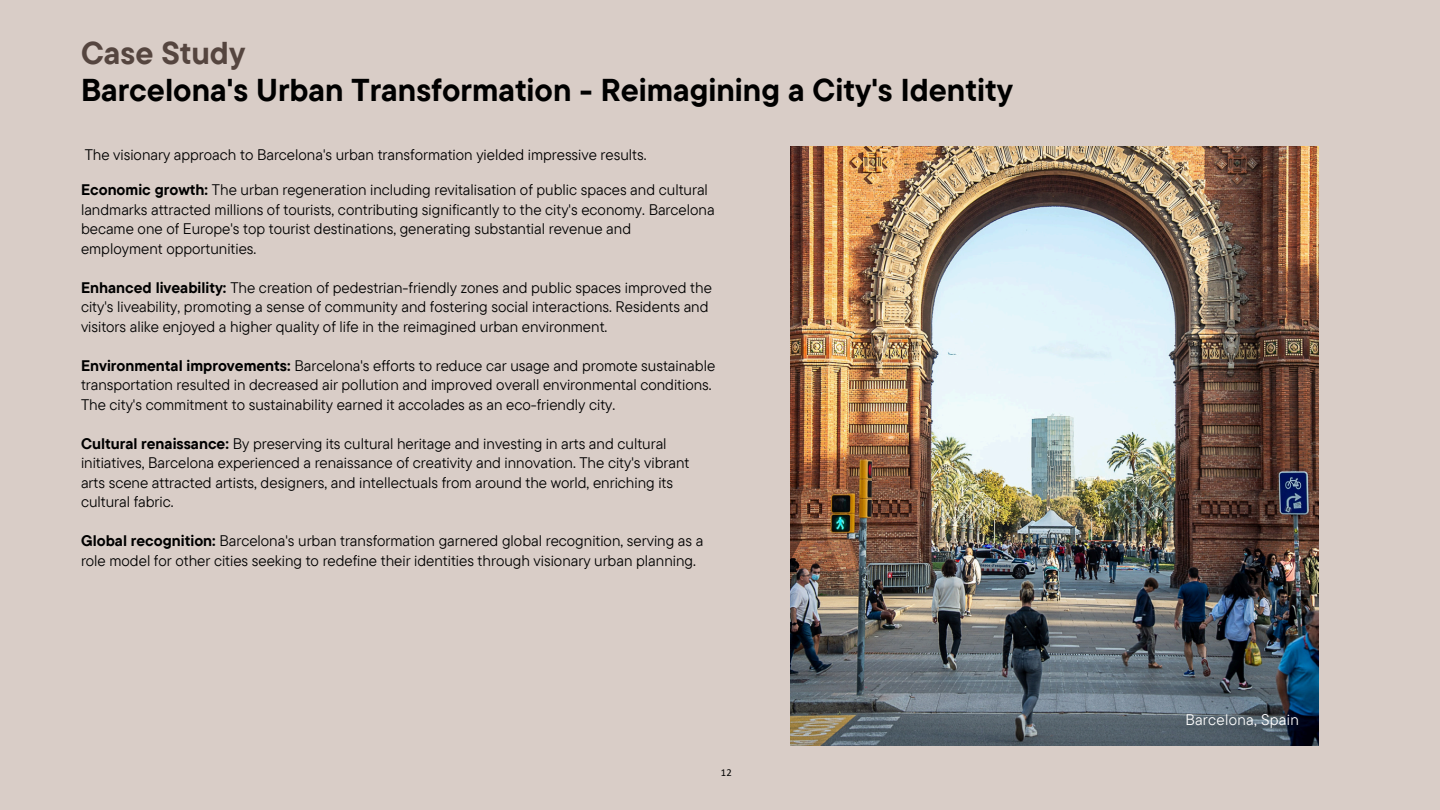
<style>
.page{position:relative;width:1440px;height:810px;background:#d9cdc7}
.page>*{position:absolute;margin:0;border:0;box-sizing:border-box;transform-origin:0 0}
.t1{font:700 31.5px/37.5px "TT Commons Pro";color:#000}
.t2{font:15.3px/19.5px "TT Commons Pro";color:#000}
.t3{font:15.3px "TT Commons Pro";letter-spacing:.02em;color:#fff}
.t4{font:10.6px "Calibri";color:#000}
.s1{color:#55453f}
.s2{font-weight:700}
</style>
<div class="page">
<img style="left:790px;top:146px;width:529px;height:599px">
<p class="t1" style="left:81px;top:33px;width:933px"><span class="s1">Case Study<br></span>Barcelona's Urban Transformation - Reimagining a City's Identity</p>
<p class="t2" style="left:85px;top:144px;width:563px">The visionary approach to Barcelona's urban transformation yielded impressive results.</p>
<p class="t2" style="left:81px;top:180px;width:635px"><span class="s2">Economic growth:</span> The urban regeneration including revitalisation of public spaces and cultural landmarks attracted millions of tourists, contributing significantly to the city's economy. Barcelona became one of Europe's top tourist destinations, generating substantial revenue and employment opportunities.</p>
<p class="t2" style="left:81px;top:277px;width:632px"><span class="s2">Enhanced liveability:</span> The creation of pedestrian-friendly zones and public spaces improved the city's liveability, promoting a sense of community and fostering social interactions. Residents and visitors alike enjoyed a higher quality of life in the reimagined urban environment.</p>
<p class="t2" style="left:81px;top:355px;width:636px"><span class="s2">Environmental improvements:</span> Barcelona's efforts to reduce car usage and promote sustainable transportation resulted in decreased air pollution and improved overall environmental conditions.<br>The city's commitment to sustainability earned it accolades as an eco-friendly city.</p>
<p class="t2" style="left:81px;top:433px;width:610px"><span class="s2">Cultural renaissance:</span> By preserving its cultural heritage and investing in arts and cultural initiatives, Barcelona experienced a renaissance of creativity and innovation. The city's vibrant arts scene attracted artists, designers, and intellectuals from around the world, enriching its cultural fabric.</p>
<p class="t2" style="left:81px;top:531px;width:624px"><span class="s2">Global recognition:</span> Barcelona's urban transformation garnered global recognition, serving as a role model for other cities seeking to redefine their identities through visionary urban planning.</p>
<p class="t4" style="left:721px;top:768px;width:12px">12</p>
<p class="t3" style="left:1185px;top:710px;width:115px">Barcelona, Spain</p>
</div>
